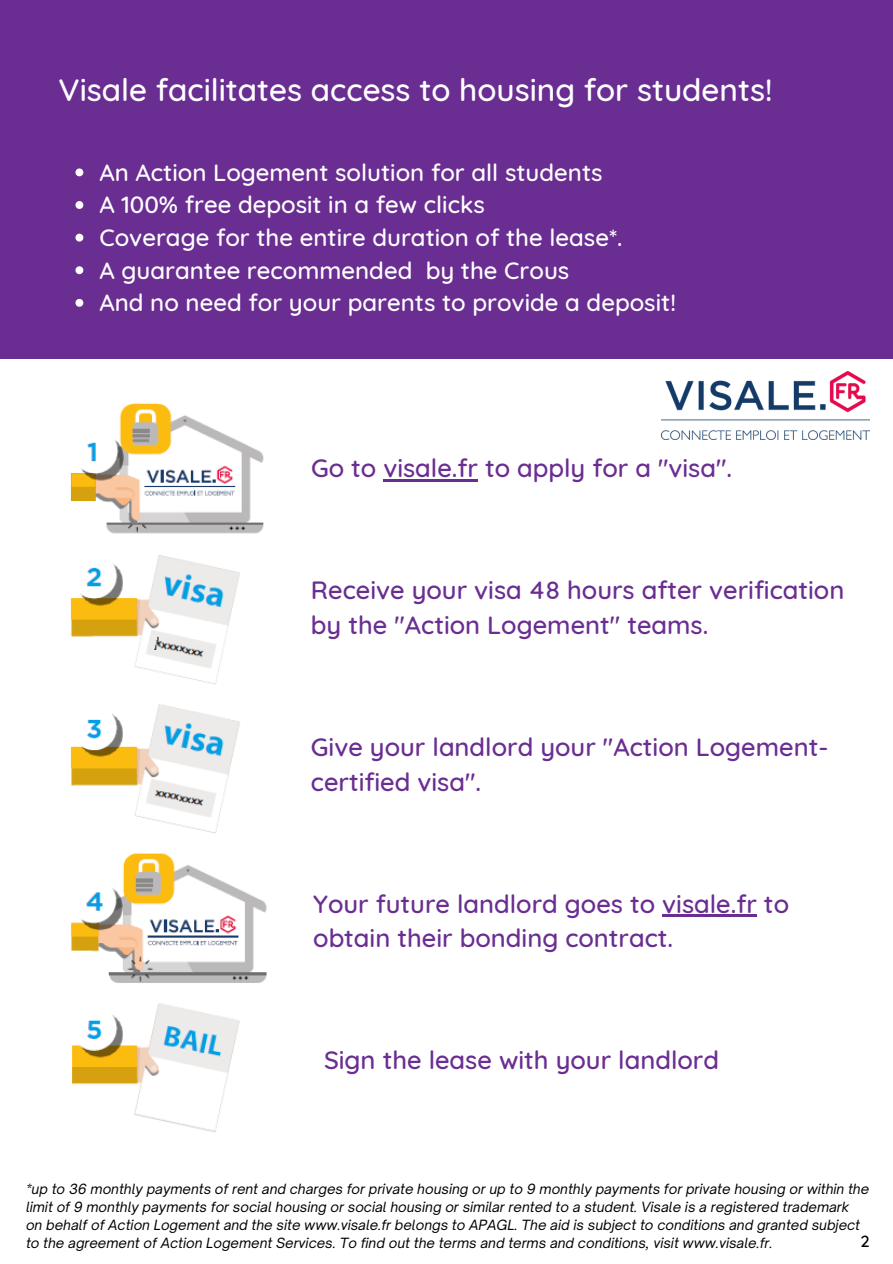
<style>
.page{position:relative;width:893px;height:1264px;background:#fff}
.page>*{position:absolute;margin:0;border:0;box-sizing:border-box;transform-origin:0 0}
.t1{font:500 31.5px "Quicksand";color:#fff}
.t2{font:500 25.5px/34.8px "Quicksand";color:#6a2d91}
.t3{font:500 24px/32.5px "Quicksand";color:#fff}
.t4{font:500 16.5px "Quicksand";color:#000}
.t5{font:italic 13.5px/18px "Open Sauce One";color:#000}
</style>
<div class="page">
<img style="left:70px;top:403px;width:197px;height:730px">
<div style="left:0;top:0;width:892px;height:359px;background:#6a2d91"></div>
<img style="left:661px;top:371px;width:208px;height:68px">
<svg style="left:75px;top:168px;width:8px;height:8px"></svg>
<svg style="left:75px;top:201px;width:8px;height:8px"></svg>
<svg style="left:75px;top:234px;width:8px;height:7px"></svg>
<svg style="left:75px;top:266px;width:8px;height:8px"></svg>
<svg style="left:75px;top:299px;width:8px;height:8px"></svg>
<hr style="left:383px;top:479px;width:95px;height:2px;background:#6a2d91">
<hr style="left:662px;top:914px;width:94px;height:3px;background:#6a2d91">
<h1 class="t1" style="left:59px;top:70px;width:715px">Visale facilitates access to housing for students!</h1>
<h3 class="t3" style="left:99px;top:155px;width:578px">An Action Logement solution for all students<br>A 100% free deposit in a few clicks<br>Coverage for the entire duration of the lease*.<br>A guarantee recommended by the Crous<br>And no need for your parents to provide a deposit!</h3>
<h2 class="t2" style="left:311px;top:450px;width:422px">Go to visale.fr to apply for a "visa".</h2>
<h2 class="t2" style="left:311px;top:572px;width:535px">Receive your visa 48 hours after verification by the "Action Logement" teams.</h2>
<h2 class="t2" style="left:311px;top:728px;width:519px">Give your landlord your "Action Logement&shy;certified visa".</h2>
<h2 class="t2" style="left:313px;top:885px;width:477px">Your future landlord goes to visale.fr to obtain their bonding contract.</h2>
<h2 class="t2" style="left:324px;top:1042px;width:396px">Sign the lease with your landlord</h2>
<p class="t5" style="left:26px;top:1179px;width:844px">*up to 36 monthly payments of rent and charges for private housing or up to 9 monthly payments for private housing or within the limit of 9 monthly payments for social housing or social housing or similar rented to a student. Visale is a registered trademark<br>on behalf of Action Logement and the site www.visale.fr belongs to APAGL. The aid is subject to conditions and granted subject to the agreement of Action Logement Services. To find out the terms and terms and conditions, visit www.visale.fr.</p>
<p class="t4" style="left:860px;top:1230px;width:11px">2</p>
</div>
